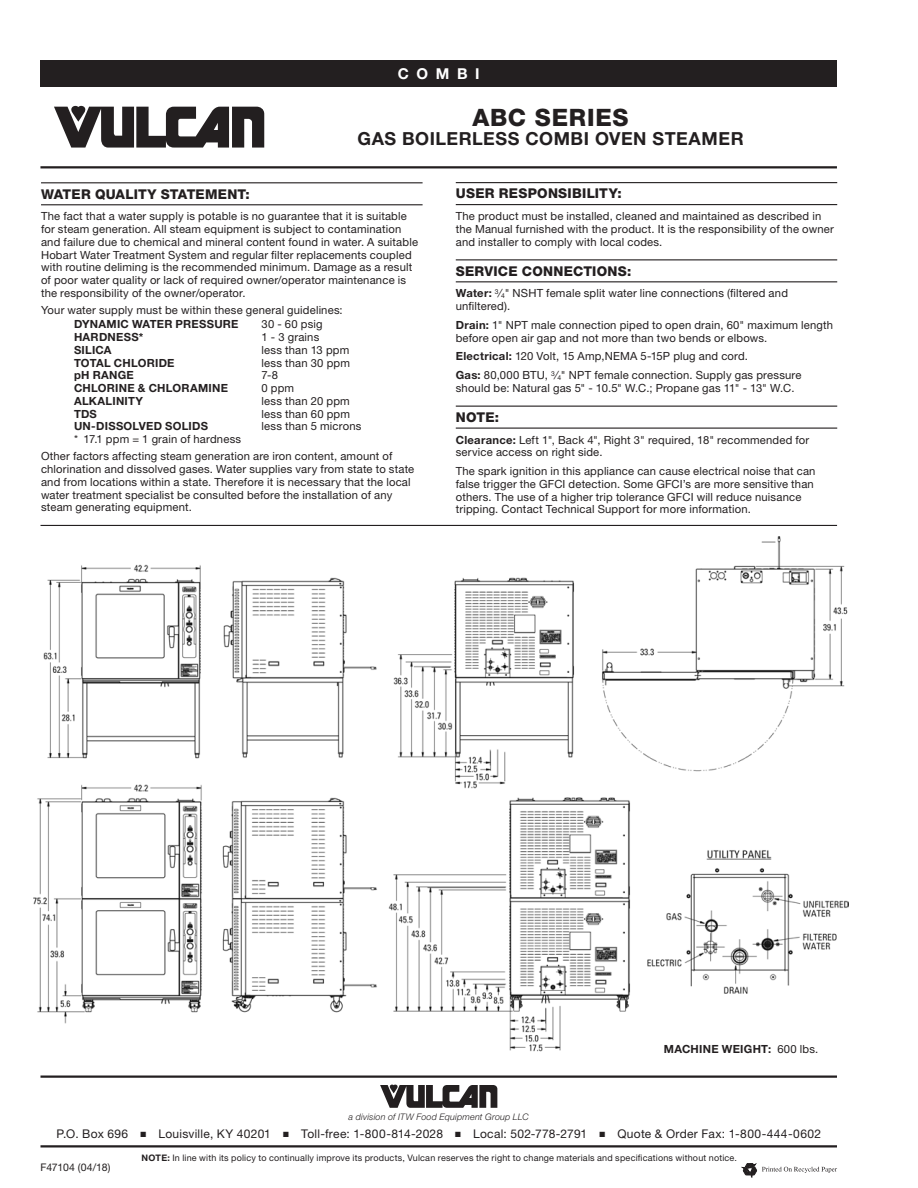
<style>
.page{position:relative;width:918px;height:1188px;background:#fff}
.page>*{position:absolute;margin:0;border:0;box-sizing:border-box;transform-origin:0 0}
.t1{font:800 24px "Helvetica Neue LT Std";letter-spacing:.035em;color:#231f20}
.Title_Sub_1{font:700 18px "Helvetica Neue LT Std";letter-spacing:.03em;color:#231f20}
.t2{font:700 15px "Helvetica Neue LT Std";letter-spacing:.51em;color:#fff}
.Sub_Head_1{font:800 13.5px "Helvetica Neue LT Std";letter-spacing:.02em;color:#231f20}
.t3{font:12px "Helvetica Neue LT Std";letter-spacing:.025em;color:#231f20}
.Body_2_Align-Left{font:11.25px/12.8px "Helvetica Neue LT Std";letter-spacing:.015em;color:#231f20}
.Body_2_Align-Left-2{font:700 11.25px "Helvetica Neue LT Std";letter-spacing:.02em;color:#231f20}
.t4{font:10.5px "Helvetica Neue LT Std";letter-spacing:-.02em;color:#231f20}
.Body_2_Align-Left-3{font:9px "Helvetica Neue LT Std";letter-spacing:.02em;color:#231f20}
.t5{font:italic 300 9px "Helvetica Neue LT Std";letter-spacing:.02em;color:#231f20}
.s1{font-weight:700}
.s2{font-size:6.75px}
.s3{font-weight:400}
</style>
<div class="page">
<hr style="left:40px;top:1076px;width:797px;height:2px;background:#231f20">
<svg style="left:380px;top:1085px;width:117px;height:23px"></svg>
<hr style="left:40px;top:1145px;width:797px;height:3px;background:#231f20">
<div style="left:40px;top:60px;width:797px;height:27px;background:#231f20"></div>
<svg style="left:54px;top:106px;width:210px;height:42px"></svg>
<hr style="left:40px;top:166px;width:797px;height:2px;background:#231f20">
<svg style="left:742px;top:1163px;width:95px;height:15px"></svg>
<img style="left:33px;top:537px;width:816px;height:515px">
<hr style="left:41px;top:525px;width:796px;height:1px;background:#231f20">
<hr style="left:41px;top:182px;width:382px;height:1px;background:#231f20">
<hr style="left:41px;top:204px;width:382px;height:1px;background:#231f20">
<hr style="left:456px;top:182px;width:381px;height:1px;background:#231f20">
<hr style="left:456px;top:204px;width:381px;height:1px;background:#231f20">
<hr style="left:456px;top:259px;width:381px;height:1px;background:#231f20">
<hr style="left:456px;top:281px;width:381px;height:1px;background:#231f20">
<hr style="left:456px;top:406px;width:381px;height:1px;background:#231f20">
<hr style="left:456px;top:428px;width:381px;height:1px;background:#231f20">
<h3 class="t2" style="left:398px;top:64px;width:84px">COMBI</h3>
<p class="t1" style="left:472px;top:103px;width:158px">ABC SERIES</p>
<p class="Title_Sub_1" style="left:357px;top:128px;width:388px">GAS BOILERLESS COMBI OVEN STEAMER</p>
<p class="Sub_Head_1" style="left:41px;top:186px;width:210px">WATER QUALITY STATEMENT:</p>
<p class="Body_2_Align-Left" style="left:41px;top:210px;width:379px">The fact that a water supply is potable is no guarantee that it is suitable for steam generation. All steam equipment is subject to contamination and failure due to chemical and mineral content found in water. A suitable Hobart Water Treatment System and regular filter replacements coupled with routine deliming is the recommended minimum. Damage as a result of poor water quality or lack of required owner/operator maintenance is the responsibility of the owner/operator.</p>
<p class="Body_2_Align-Left" style="left:41px;top:304px;width:303px">Your water supply must be within these general guidelines:</p>
<p class="Body_2_Align-Left-2" style="left:74px;top:317px;width:166px">DYNAMIC WATER PRESSURE</p>
<p class="Body_2_Align-Left" style="left:262px;top:318px;width:63px">30 - 60 psig</p>
<p class="Body_2_Align-Left-2" style="left:74px;top:330px;width:71px">HARDNESS*</p>
<p class="Body_2_Align-Left" style="left:262px;top:331px;width:59px">1 - 3 grains</p>
<p class="Body_2_Align-Left-2" style="left:74px;top:343px;width:39px">SILICA</p>
<p class="Body_2_Align-Left" style="left:262px;top:343px;width:89px">less than 13 ppm</p>
<p class="Body_2_Align-Left-2" style="left:74px;top:356px;width:102px">TOTAL CHLORIDE</p>
<p class="Body_2_Align-Left" style="left:262px;top:356px;width:90px">less than 30 ppm</p>
<p class="Body_2_Align-Left-2" style="left:74px;top:368px;width:61px">pH RANGE</p>
<p class="Body_2_Align-Left" style="left:262px;top:369px;width:18px">7-8</p>
<p class="Body_2_Align-Left-2" style="left:74px;top:381px;width:155px">CHLORINE &amp; CHLORAMINE</p>
<p class="Body_2_Align-Left" style="left:262px;top:382px;width:34px">0 ppm</p>
<p class="Body_2_Align-Left-2" style="left:74px;top:394px;width:71px">ALKALINITY</p>
<p class="Body_2_Align-Left" style="left:262px;top:394px;width:90px">less than 20 ppm</p>
<p class="Body_2_Align-Left-2" style="left:74px;top:407px;width:24px">TDS</p>
<p class="Body_2_Align-Left" style="left:262px;top:407px;width:90px">less than 60 ppm</p>
<p class="Body_2_Align-Left-2" style="left:74px;top:419px;width:135px">UN-DISSOLVED SOLIDS</p>
<p class="Body_2_Align-Left" style="left:262px;top:420px;width:101px">less than 5 microns</p>
<p class="Body_2_Align-Left" style="left:74px;top:433px;width:169px">* 17.1 ppm = 1 grain of hardness</p>
<p class="Body_2_Align-Left" style="left:41px;top:450px;width:375px">Other factors affecting steam generation are iron content, amount of chlorination and dissolved gases. Water supplies vary from state to state and from locations within a state. Therefore it is necessary that the local water treatment specialist be consulted before the installation of any steam generating equipment.</p>
<p class="Sub_Head_1" style="left:456px;top:186px;width:167px">USER RESPONSIBILITY:</p>
<p class="Body_2_Align-Left" style="left:456px;top:210px;width:380px">The product must be installed, cleaned and maintained as described in the Manual furnished with the product. It is the responsibility of the owner and installer to comply with local codes.</p>
<p class="Sub_Head_1" style="left:456px;top:263px;width:177px">SERVICE CONNECTIONS:</p>
<p class="Body_2_Align-Left" style="left:456px;top:287px;width:334px"><span class="s1">Water:</span> <sup>3</sup>⁄<span class="s2">4</span>" NSHT female split water line connections (filtered and unfiltered).</p>
<p class="Body_2_Align-Left" style="left:456px;top:318px;width:379px"><span class="s1">Drain:</span> 1" NPT male connection piped to open drain, 60" maximum length before open air gap and not more than two bends or elbows.</p>
<p class="Body_2_Align-Left" style="left:456px;top:350px;width:294px"><span class="s1">Electrical:</span> 120 Volt, 15 Amp,NEMA 5-15P plug and cord.</p>
<p class="Body_2_Align-Left" style="left:456px;top:369px;width:347px"><span class="s1">Gas:</span> 80,000 BTU, <sup>3</sup>⁄<span class="s2">4</span>" NPT female connection. Supply gas pressure should be: Natural gas 5" - 10.5" W.C.; Propane gas 11" - 13" W.C.</p>
<p class="Sub_Head_1" style="left:456px;top:409px;width:45px">NOTE:</p>
<p class="Body_2_Align-Left" style="left:456px;top:433px;width:355px"><span class="s1">Clearance:</span> Left 1", Back 4", Right 3" required, 18" recommended for service access on right side.</p>
<p class="Body_2_Align-Left" style="left:456px;top:465px;width:361px">The spark ignition in this appliance can cause electrical noise that can false trigger the GFCI detection. Some GFCI’s are more sensitive than others. The use of a higher trip tolerance GFCI will reduce nuisance tripping. Contact Technical Support for more information.</p>
<p class="Body_2_Align-Left-2" style="left:664px;top:1043px;width:156px">MACHINE WEIGHT: <span class="s3">600 lbs.</span></p>
<p class="t5" style="left:349px;top:1111px;width:182px">a division of ITW Food Equipment Group LLC</p>
<p class="t3" style="left:56px;top:1127px;width:766px">P.O. Box 696 ■ Louisville, KY 40201 ■ Toll-free: 1-800-814-2028 ■ Local: 502-778-2791 ■ Quote &amp; Order Fax: 1-800-444-0602</p>
<p class="t4" style="left:40px;top:1161px;width:72px">F47104 (04/18)</p>
<p class="Body_2_Align-Left-3" style="left:142px;top:1152px;width:597px"><span class="s1">NOTE:</span> In line with its policy to continually improve its products, Vulcan reserves the right to change materials and specifications without notice.</p>
</div>
